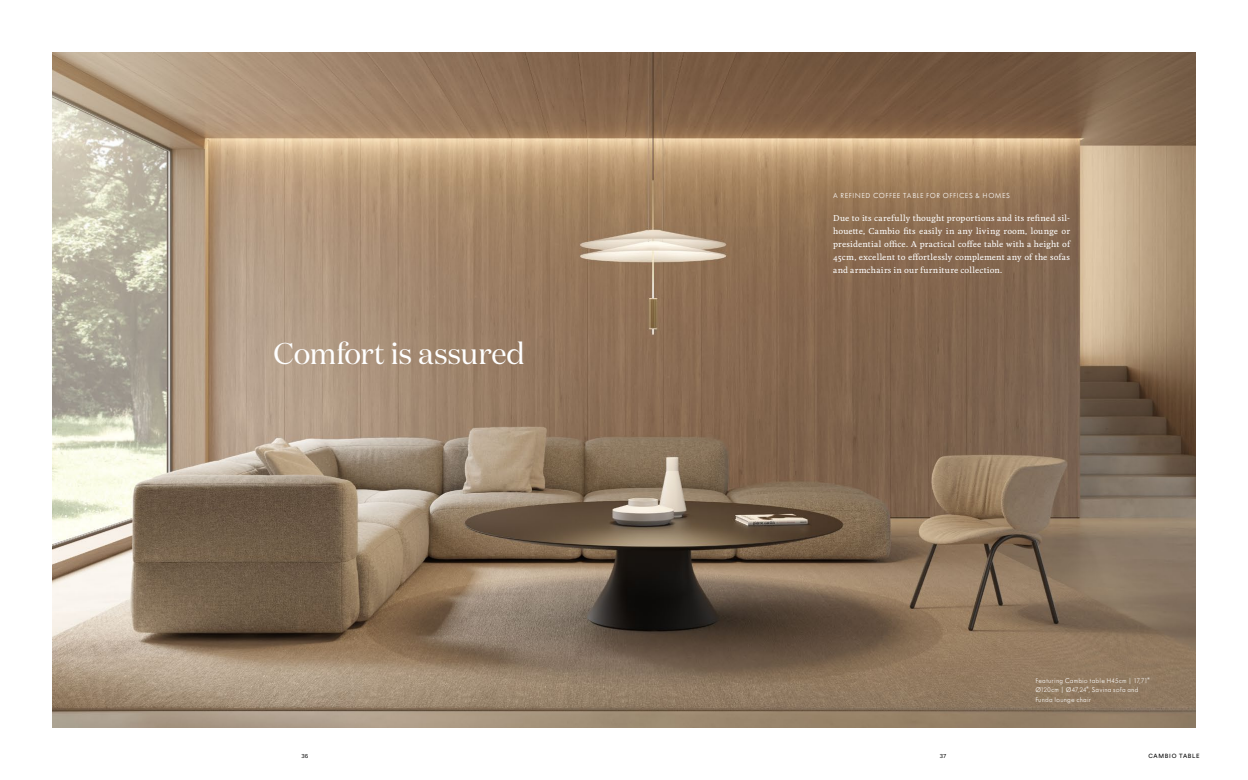
<style>
.page{position:relative;width:1248px;height:780px;background:#fff}
.page>*{position:absolute;margin:0;border:0;box-sizing:border-box;transform-origin:0 0}
.t1{font:30px "Domaine Display";letter-spacing:-.005em;color:#fff}
.t2{font:500 8px/13px "Feijoa";letter-spacing:.035em;color:#fff;text-align:justify}
.t3{font:300 8px "Tw Cen MT Pro";letter-spacing:.08em;color:#fff}
.t4{font:300 7.5px/9.8px "Tw Cen MT Pro";letter-spacing:.025em;color:#fff}
.t5{font:6px "Circular Std";letter-spacing:.12em;color:#000}
.t6{font:6px "Proxima Nova";color:#000}
</style>
<div class="page">
<img style="left:52px;top:52px;width:1143px;height:676px">
<h1 class="t1" style="left:273px;top:335px;width:253px">Comfort is assured</h1>
<p class="t3" style="left:833px;top:191px;width:178px">A REFINED COFFEE TABLE FOR OFFICES &amp; HOMES</p>
<p class="t2" style="left:833px;top:212px;width:238px">Due to its carefully thought proportions and its refined sil&shy;houette, Cambio fits easily in any living room, lounge or presidential office. A practical coffee table with a height of 45cm, excellent to effortlessly complement any of the sofas and armchairs in our furniture collection.</p>
<p class="t4" style="left:1035px;top:675px;width:116px">Featuring Cambio table H45cm | 17,71"<br>Ø120cm | Ø47,24", Savina sofa and<br>Funda lounge chair</p>
<p class="t6" style="left:301px;top:752px;width:8px">36</p>
<p class="t6" style="left:939px;top:752px;width:8px">37</p>
<p class="t5" style="left:1148px;top:752px;width:53px">CAMBIO TABLE</p>
</div>
